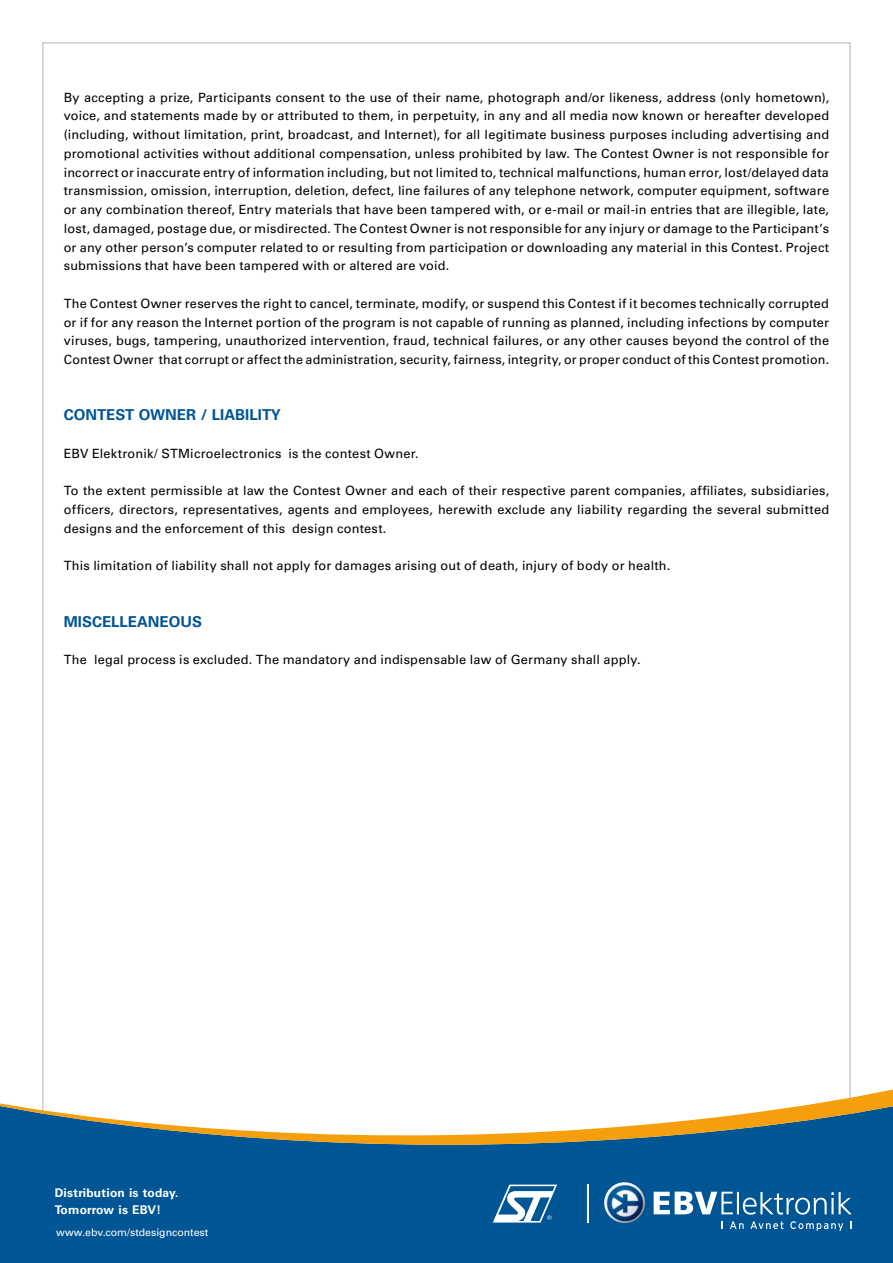
<style>
.page{position:relative;width:893px;height:1263px;background:#fff}
.page>*{position:absolute;margin:0;border:0;box-sizing:border-box;transform-origin:0 0}
.t1{font:700 15px "Univers LT Std";color:#005595}
.t2{font:12.75px/18.8px "Univers LT Std";letter-spacing:.015em;color:#000;text-align:justify}
.t3{font:700 12px/16.5px "Univers LT Std";letter-spacing:.02em;color:#fff}
.t4{font:10.5px "Univers LT Std";color:#fff}
</style>
<div class="page">
<div style="left:0;top:1145px;width:893px;height:118px;background:#005595"></div>
<svg style="left:0;top:1086px;width:893px;height:59px"></svg>
<img style="left:604px;top:1182px;width:41px;height:41px">
<hr style="left:737px;top:1192px;width:2px;height:22px;background:#fff">
<svg style="left:743px;top:1192px;width:109px;height:22px;background:#3c7dae"></svg>
<svg style="left:654px;top:1191px;width:79px;height:23px"></svg>
<svg style="left:730px;top:1221px;width:14px;height:8px"></svg>
<svg style="left:750px;top:1221px;width:33px;height:8px"></svg>
<svg style="left:790px;top:1221px;width:53px;height:10px"></svg>
<hr style="left:587px;top:1184px;width:1px;height:38px;background:#fff">
<svg style="left:493px;top:1184px;width:64px;height:38px"></svg>
<p class="t2" style="left:64px;top:88px;width:767px">By accepting a prize, Participants consent to the use of their name, photograph and/or likeness, address (only hometown), voice, and statements made by or attributed to them, in perpetuity, in any and all media now known or hereafter developed (including, without limitation, print, broadcast, and Internet), for all legitimate business purposes including advertising and promotional activities without additional compensation, unless prohibited by law. The Contest Owner is not responsible for incorrect or inaccurate entry of information including, but not limited to, technical malfunctions, human error, lost/delayed data transmission, omission, interruption, deletion, defect, line failures of any telephone network, computer equipment, software or any combination thereof, Entry materials that have been tampered with, or e-mail or mail-in entries that are illegible, late, lost, damaged, postage due, or misdirected. The Contest Owner is not responsible for any injury or damage to the Participant’s or any other person’s computer related to or resulting from participation or downloading any material in this Contest. Project submissions that have been tampered with or altered are void.</p>
<p class="t2" style="left:64px;top:294px;width:767px">The Contest Owner reserves the right to cancel, terminate, modify, or suspend this Contest if it becomes technically corrupted or if for any reason the Internet portion of the program is not capable of running as planned, including infections by computer viruses, bugs, tampering, unauthorized intervention, fraud, technical failures, or any other causes beyond the control of the Contest Owner that corrupt or affect the administration, security, fairness, integrity, or proper conduct of this Contest promotion.</p>
<p class="t1" style="left:64px;top:406px;width:217px">CONTEST OWNER / LIABILITY</p>
<p class="t2" style="left:64px;top:444px;width:356px">EBV Elektronik/ STMicroelectronics is the contest Owner.</p>
<p class="t2" style="left:64px;top:482px;width:767px">To the extent permissible at law the Contest Owner and each of their respective parent companies, affiliates, subsidiaries, officers, directors, representatives, agents and employees, herewith exclude any liability regarding the several submitted designs and the enforcement of this design contest.</p>
<p class="t2" style="left:64px;top:557px;width:608px">This limitation of liability shall not apply for damages arising out of death, injury of body or health.</p>
<p class="t1" style="left:64px;top:613px;width:140px">MISCELLEANEOUS</p>
<p class="t2" style="left:64px;top:650px;width:578px">The legal process is excluded. The mandatory and indispensable law of Germany shall apply.</p>
<p class="t3" style="left:55px;top:1185px;width:125px">DISTRIBUTION IS TODAY.<br>TOMORROW IS EBV!</p>
<p class="t4" style="left:56px;top:1226px;width:153px">www.ebv.com/stdesigncontest</p>
</div>
